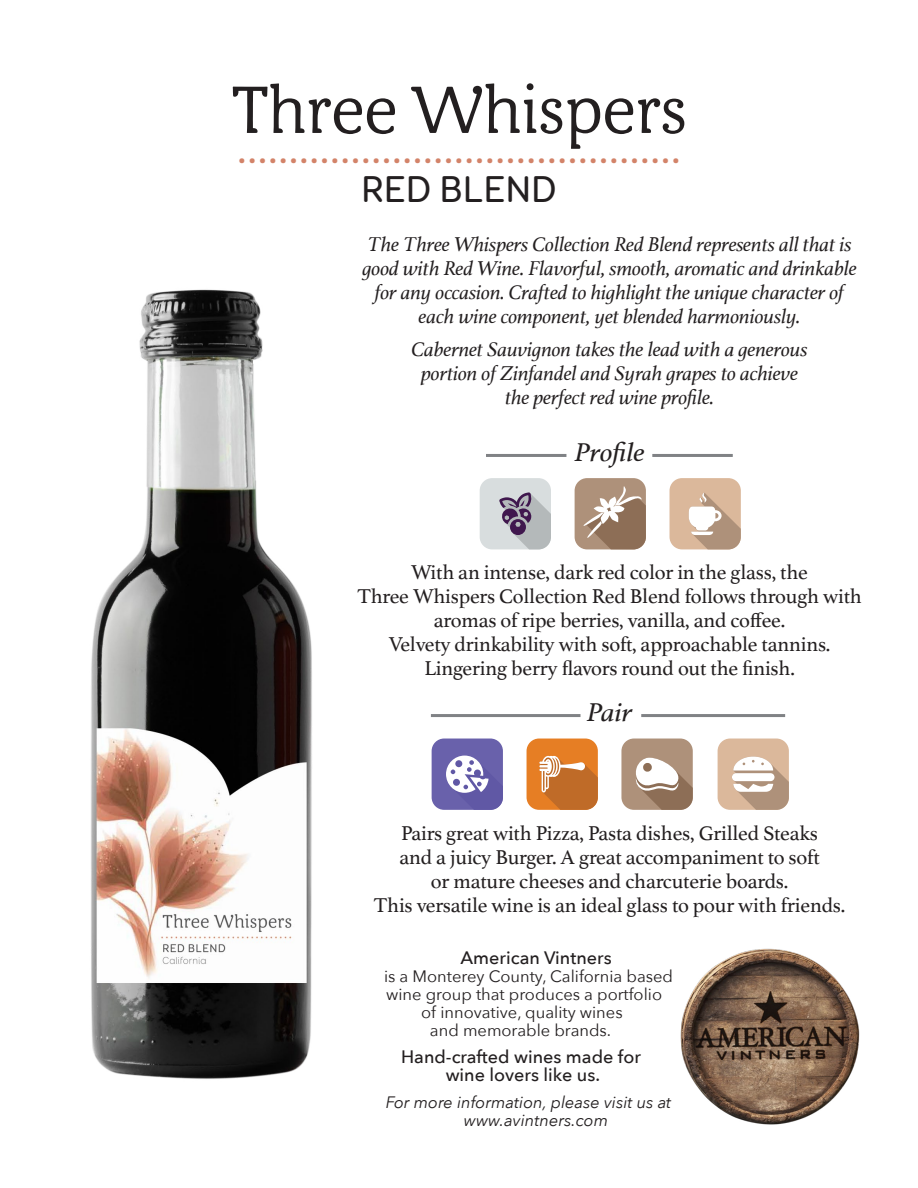
<style>
.page{position:relative;width:918px;height:1188px;background:#fff}
.page>*{position:absolute;margin:0;border:0;box-sizing:border-box;transform-origin:0 0}
.t1{font:66px "Carrefour Patin";color:#231f20}
.t2{font:500 37.5px "Booster Next FY";color:#231f20}
.t3{font:italic 27px "Athelas";letter-spacing:-.01em;color:#231f20;scale:1.1 1}
.t4{font:21px/24px "Athelas";letter-spacing:-.01em;color:#231f20;text-align:center}
.t5{font:italic 21px/24px "Athelas";letter-spacing:-.01em;color:#231f20;text-align:center}
.t6{font:500 21px "Booster Next FY";color:#d38369}
.t7{font:500 18px/18px "Avenir Next";color:#231f20;text-align:center}
.t8{font:16.5px "Avenir Next";color:#231f20}
.t9{font:italic 16.5px/18px "Avenir Next";color:#231f20}
</style>
<div class="page">
<img style="left:680px;top:948px;width:180px;height:177px">
<hr style="left:431px;top:714px;width:149px;height:3px;background:#808285">
<hr style="left:641px;top:714px;width:144px;height:3px;background:#808285">
<hr style="left:486px;top:454px;width:80px;height:3px;background:#808285">
<hr style="left:652px;top:454px;width:81px;height:3px;background:#808285">
<div style="left:480px;top:478px;width:71px;height:71px;background:#d8ddde;border-radius:13px"></div>
<svg style="left:499px;top:493px;width:52px;height:56px"></svg>
<div style="left:575px;top:478px;width:71px;height:71px;background:#ae917a;border-radius:13px"></div>
<svg style="left:582px;top:486px;width:64px;height:63px"></svg>
<div style="left:670px;top:478px;width:71px;height:71px;background:#dbb89b;border-radius:13px"></div>
<svg style="left:689px;top:493px;width:52px;height:56px"></svg>
<div style="left:432px;top:739px;width:71px;height:71px;background:#6961ab;border-radius:13px"></div>
<svg style="left:446px;top:756px;width:57px;height:54px"></svg>
<div style="left:527px;top:739px;width:71px;height:71px;background:#e67e24;border-radius:13px"></div>
<svg style="left:539px;top:756px;width:59px;height:54px"></svg>
<div style="left:621px;top:739px;width:72px;height:71px;background:#ae917a;border-radius:13px"></div>
<svg style="left:634px;top:758px;width:59px;height:52px"></svg>
<div style="left:718px;top:739px;width:71px;height:71px;background:#dbb89b;border-radius:13px"></div>
<svg style="left:732px;top:757px;width:57px;height:53px"></svg>
<img style="left:91px;top:289px;width:221px;height:790px">
<h1 class="t1" style="left:231px;top:74px;width:457px">Three Whispers</h1>
<p class="t6" style="left:237px;top:146px;width:446px">•••••••••••••••••••••••••••••••••••••••••••</p>
<h2 class="t2" style="left:361px;top:166px;width:197px">RED BLEND</h2>
<p class="t5" style="left:362px;top:232px;width:496px">The Three Whispers Collection Red Blend represents all that is good with Red Wine. Flavorful, smooth, aromatic and drinkable for any occasion. Crafted to highlight the unique character of each wine component, yet blended harmoniously.</p>
<p class="t5" style="left:412px;top:337px;width:398px">Cabernet Sauvignon takes the lead with a generous portion of Zinfandel and Syrah grapes to achieve the perfect red wine profile.</p>
<p class="t3" style="left:574px;top:431px;width:66px">Profile</p>
<p class="t4" style="left:357px;top:559px;width:506px">With an intense, dark red color in the glass, the<br>Three Whispers Collection Red Blend follows through with aromas of ripe berries, vanilla, and coffee.<br>Velvety drinkability with soft, approachable tannins.<br>Lingering berry flavors round out the finish.</p>
<p class="t3" style="left:587px;top:691px;width:43px">Pair</p>
<p class="t4" style="left:374px;top:820px;width:473px">Pairs great with Pizza, Pasta dishes, Grilled Steaks<br>and a juicy Burger. A great accompaniment to soft<br>or mature cheeses and charcuterie boards.<br>This versatile wine is an ideal glass to pour with friends.</p>
<p class="t7" style="left:461px;top:948px;width:153px">American Vintners</p>
<p class="t8" style="left:384px;top:962px;width:291px">is a Monterey County, California based</p>
<p class="t8" style="left:386px;top:980px;width:277px">wine group that produces a portfolio</p>
<p class="t8" style="left:421px;top:998px;width:203px">of innovative, quality wines</p>
<p class="t8" style="left:430px;top:1016px;width:183px">and memorable brands.</p>
<p class="t7" style="left:401px;top:1047px;width:241px">Hand-crafted wines made for wine lovers like us.</p>
<p class="t9" style="left:464px;top:1092px;width:209px;text-indent:-78px">For more information, please visit us at www.avintners.com</p>
</div>
